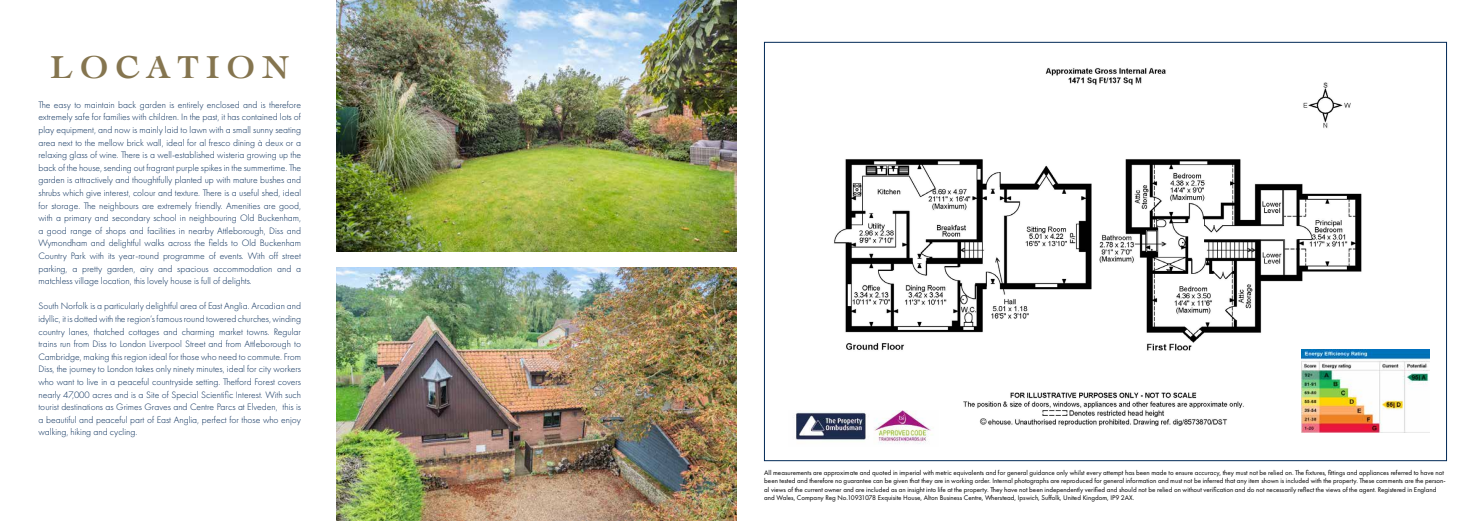
<style>
.page{position:relative;width:1474px;height:521px;background:#fff}
.page>*{position:absolute;margin:0;border:0;box-sizing:border-box;transform-origin:0 0}
.t1{font:700 33.25px "Cochin";letter-spacing:.215em;color:#85754f}
.t2{font:300 9.62px/12.6px "Futura PT";color:#002856;text-align:justify}
.t3{font:7px/8.4px "Futura PT";color:#000}
</style>
<div class="page">
<img style="left:834px;top:68px;width:541px;height:358px">
<img style="left:796px;top:410px;width:142px;height:34px">
<img style="left:336px;top:0;width:401px;height:251px">
<img style="left:336px;top:268px;width:401px;height:253px">
<img style="left:1301px;top:350px;width:128px;height:83px">
<h1 class="t1" style="left:51px;top:48px;width:240px">LOCATION</h1>
<p class="t2" style="left:38px;top:98px;width:264px">The easy to maintain back garden is entirely enclosed and is therefore extremely safe for families with children. In the past, it has contained lots of play equipment, and now is mainly laid to lawn with a small sunny seating area next to the mellow brick wall, ideal for al fresco dining à deux or a relaxing glass of wine. There is a well-established wisteria growing up the back of the house, sending out fragrant purple spikes in the summertime. The garden is attractively and thoughtfully planted up with mature bushes and shrubs which give interest, colour and texture. There is a useful shed, ideal for storage. The neighbours are extremely friendly. Amenities are good, with a primary and secondary school in neighbouring Old Buckenham, a good range of shops and facilities in nearby Attleborough, Diss and Wymondham and delightful walks across the fields to Old Buckenham Country Park with its year-round programme of events. With off street parking, a pretty garden, airy and spacious accommodation and a matchless village location, this lovely house is full of delights.</p>
<p class="t2" style="left:38px;top:300px;width:264px">South Norfolk is a particularly delightful area of East Anglia. Arcadian and idyllic, it is dotted with the region’s famous round towered churches, winding country lanes, thatched cottages and charming market towns. Regular trains run from Diss to London Liverpool Street and from Attleborough to Cambridge, making this region ideal for those who need to commute. From Diss, the journey to London takes only ninety minutes, ideal for city workers who want to live in a peaceful countryside setting. Thetford Forest covers nearly 47,000 acres and is a Site of Special Scientific Interest. With such tourist destinations as Grimes Graves and Centre Parcs at Elveden, this is a beautiful and peaceful part of East Anglia, perfect for those who enjoy walking, hiking and cycling.</p>
<p class="t3" style="left:764px;top:468px;width:683px">All measurements are approximate and quoted in imperial with metric equivalents and for general guidance only whilst every attempt has been made to ensure accuracy, they must not be relied on. The fixtures, fittings and appliances referred to have not been tested and therefore no guarantee can be given that they are in working order. Internal photographs are reproduced for general information and must not be inferred that any item shown is included with the property. These comments are the person&shy;al views of the current owner and are included as an insight into life at the property. They have not been independently verified and should not be relied on without verification and do not necessarily reflect the views of the agent. Registered in England and Wales, Company Reg No.10931078 Exquisite House, Alton Business Centre, Wherstead, Ipswich, Suffolk, United Kingdom, IP9 2AX.</p>
</div>
